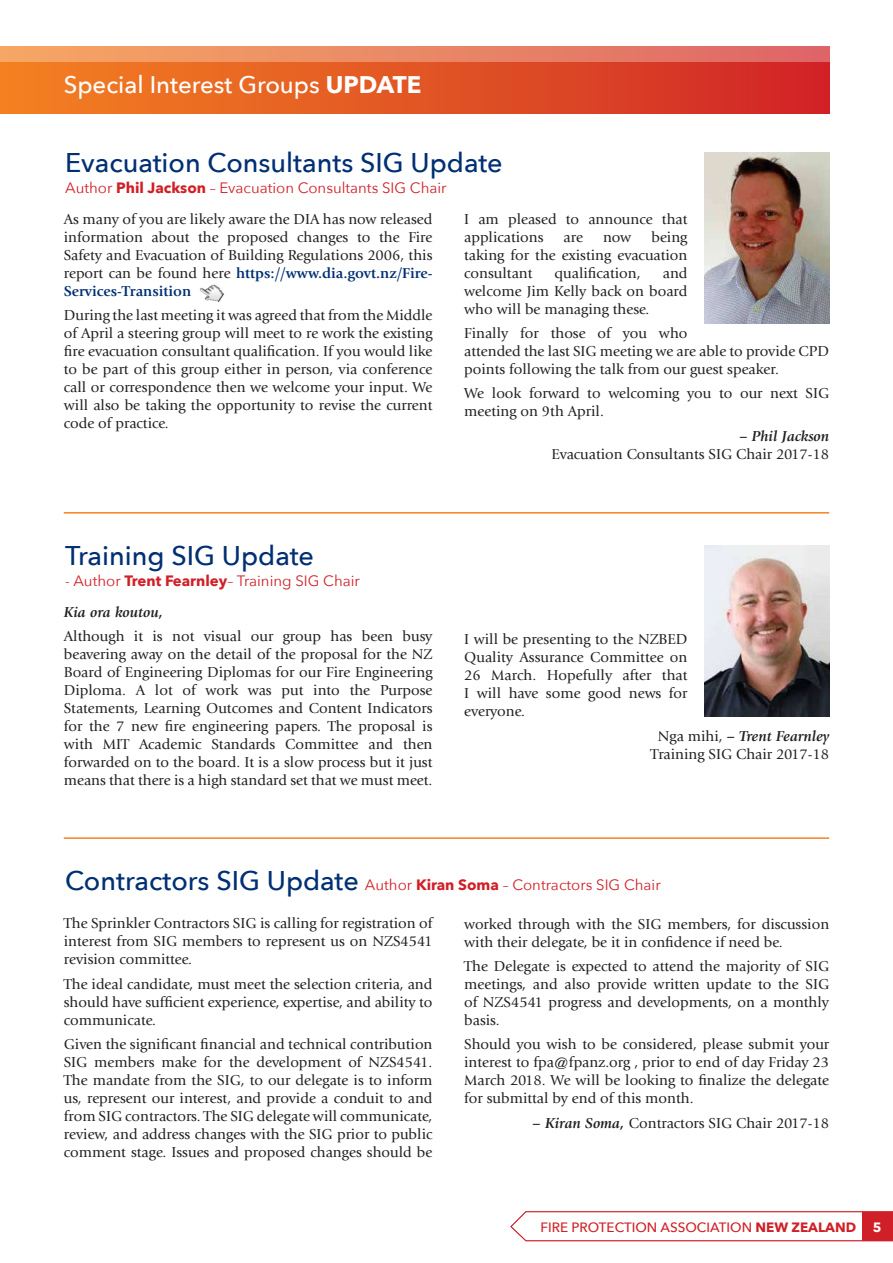
<style>
.page{position:relative;width:893px;height:1263px;background:#fff}
.page>*{position:absolute;margin:0;border:0;box-sizing:border-box;transform-origin:0 0}
.t1{font:500 27px "Avenir Next";color:#002f73}
.t2{font:500 24px "Avenir Next";color:#fff}
.t3{font:15px/18px "AT Giovanni";color:#231f20;text-align:justify}
.t4{font:15px "Avenir Next";color:#d02027}
.t5{font:italic 700 15px "AT Giovanni";color:#231f20}
.t6{font:500 13.5px "Avenir Next";color:#d02027}
.s1{font-weight:700}
.s2{font-weight:700;color:#002f73}
.s3{font-weight:700;font-style:italic}
.s4{font-weight:500;font-size:27px;color:#002f73}
.s5{font-weight:700;color:#fff}
</style>
<div class="page">
<div style="left:0;top:47px;width:829px;height:50px;background:linear-gradient(to right,#f7a864,#de6768)"></div>
<div style="left:0;top:63px;width:829px;height:51px;background:linear-gradient(to right,#f48321,#d02627)"></div>
<svg style="left:510px;top:1211px;width:383px;height:30px"></svg>
<div style="left:862px;top:1212px;width:31px;height:28px;background:#d02027"></div>
<img style="left:704px;top:545px;width:125px;height:171px">
<hr style="left:64px;top:512px;width:765px;height:2px;background:#f58220">
<hr style="left:64px;top:837px;width:765px;height:2px;background:#f58220">
<img style="left:704px;top:153px;width:125px;height:171px">
<img style="left:200px;top:284px;width:24px;height:18px">
<h2 class="t2" style="left:64px;top:64px;width:359px">Special Interest Groups <span class="s1">UPDATE</span></h2>
<h1 class="t1" style="left:65px;top:139px;width:439px">Evacuation Consultants SIG Update</h1>
<p class="t4" style="left:65px;top:175px;width:383px">Author <span class="s1">Phil Jackson</span> – Evacuation Consultants SIG Chair</p>
<p class="t3" style="left:64px;top:210px;width:370px">As many of you are likely aware the DIA has now released information about the proposed changes to the Fire Safety and Evacuation of Building Regulations 2006, this report can be found here <span class="s2">https://www.dia.govt.nz/Fire-Services-Transition</span></p>
<p class="t3" style="left:64px;top:306px;width:370px">During the last meeting it was agreed that from the Middle of April a steering group will meet to re work the existing fire evacuation consultant qualification. If you would like to be part of this group either in person, via conference call or correspondence then we welcome your input. We will also be taking the opportunity to revise the current code of practice.</p>
<p class="t3" style="left:464px;top:210px;width:225px">I am pleased to announce that applications</p>
<p class="t3" style="left:464px;top:228px;width:225px;text-indent:187px">being taking for the existing evacuation consultant</p>
<p class="t3" style="left:564px;top:228px;width:21px">are</p>
<p class="t3" style="left:603px;top:228px;width:30px">now</p>
<p class="t3" style="left:555px;top:264px;width:88px">qualification,</p>
<p class="t3" style="left:464px;top:264px;width:225px;text-indent:199px">and welcome Jim Kelly back on board who will be managing these.</p>
<p class="t3" style="left:464px;top:324px;width:366px;text-align:left">Finally for those of you who<br>attended the last SIG meeting we are able to provide CPD points following the talk from our guest speaker.</p>
<p class="t3" style="left:464px;top:384px;width:366px">We look forward to welcoming you to our next SIG meeting on 9th April.</p>
<p class="t5" style="left:739px;top:427px;width:91px">– Phil Jackson</p>
<p class="t3" style="left:551px;top:445px;width:279px">Evacuation Consultants SIG Chair 2017-18</p>
<h1 class="t1" style="left:65px;top:532px;width:250px">Training SIG Update</h1>
<p class="t4" style="left:65px;top:568px;width:296px">- Author <span class="s1">Trent Fearnley</span>– Training SIG Chair</p>
<p class="t5" style="left:64px;top:603px;width:101px">Kia ora koutou,</p>
<p class="t3" style="left:64px;top:627px;width:370px">Although it is not visual our group has been busy beavering away on the detail of the proposal for the NZ Board of Engineering Diplomas for our Fire Engineering Diploma. A lot of work was put into the Purpose Statements, Learning Outcomes and Content Indicators for the 7 new fire engineering papers. The proposal is with MIT Academic Standards Committee and then forwarded on to the board. It is a slow process but it just means that there is a high standard set that we must meet.</p>
<p class="t3" style="left:464px;top:630px;width:225px">I will be presenting to the NZBED Quality Assurance Committee on 26 March. Hopefully after that I will have some good news for everyone.</p>
<p class="t3" style="left:651px;top:727px;width:180px;text-align:center">Nga mihi, <span class="s3">– Trent Fearnley<br></span>Training SIG Chair 2017-18</p>
<p class="t4" style="left:65px;top:872px;width:597px"><span class="s4">Contractors SIG Update</span> Author <span class="s1">Kiran Soma</span> – Contractors SIG Chair</p>
<p class="t3" style="left:64px;top:914px;width:370px">The Sprinkler Contractors SIG is calling for registration of interest from SIG members to represent us on NZS4541 revision committee.</p>
<p class="t3" style="left:64px;top:975px;width:370px">The ideal candidate, must meet the selection criteria, and should have sufficient experience, expertise, and ability to communicate.</p>
<p class="t3" style="left:64px;top:1035px;width:370px">Given the significant financial and technical contribution SIG members make for the development of NZS4541.<br>The mandate from the SIG, to our delegate is to inform us, represent our interest, and provide a conduit to and from SIG contractors. The SIG delegate will communicate, review, and address changes with the SIG prior to public comment stage. Issues and proposed changes should be</p>
<p class="t3" style="left:464px;top:915px;width:367px">worked through with the SIG members, for discussion with their delegate, be it in confidence if need be.</p>
<p class="t3" style="left:464px;top:957px;width:367px">The Delegate is expected to attend the majority of SIG meetings, and also provide written update to the SIG of NZS4541 progress and developments, on a monthly basis.</p>
<p class="t3" style="left:464px;top:1035px;width:367px">Should you wish to be considered, please submit your interest to fpa@fpanz.org , prior to end of day Friday 23<br>March 2018. We will be looking to finalize the delegate for submittal by end of this month.</p>
<p class="t3" style="left:532px;top:1114px;width:298px"><span class="s3">– Kiran Soma,</span> Contractors SIG Chair 2017-18</p>
<p class="t6" style="left:540px;top:1215px;width:343px">FIRE PROTECTION ASSOCIATION <span class="s1">NEW ZEALAND</span> <span class="s5">5</span></p>
</div>
